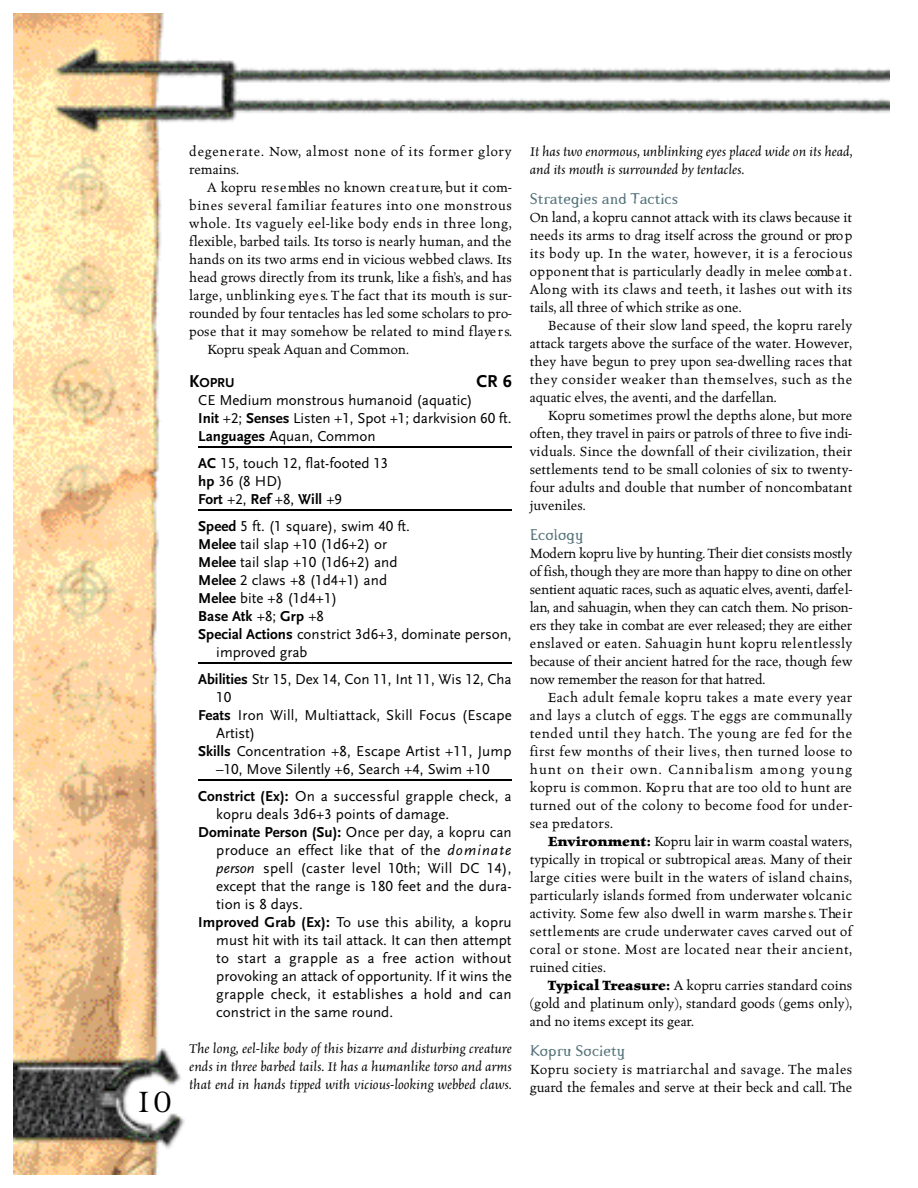
<style>
.page{position:relative;width:918px;height:1188px;background:#fff}
.page>*{position:absolute;margin:0;border:0;box-sizing:border-box;transform-origin:0 0}
.t1{font:34.5px "Alchemy Gold A24";color:#000}
.t2{font:700 18px "Scala Sans LF";color:#000}
.t3{font:15px/18px "Celestia Antiqua";color:#000;text-align:justify}
.t4{font:15px/18px "Scala Sans LF";color:#000}
.t5{font:500 15px/18px "Celestia Antiqua";color:#000;text-align:justify}
.t6{font:italic 500 15px/18px "Celestia Antiqua";color:#000;text-align:justify}
.t7{font:15px/18px "Celestia Antiqua";letter-spacing:.02em;color:#000}
.t8{font:15px "Scala Sans LF";letter-spacing:.02em;color:#000}
.t9{font:15px/18px "Celestia Antiqua";letter-spacing:.045em;color:#000}
.t10{font:15px "Celestia Antiqua";letter-spacing:.04em;color:#000}
.t11{font:15px "Celestia Antiqua";letter-spacing:.03em;color:#000}
.t12{font:15px "Pterra dactyl";color:#56747b}
.t13{font:700 15px "Scala Sans LF";color:#000}
.t14{font:700 13.5px "Scala Sans LF";color:#000}
.s1{font-size:18px}
.s2{font-weight:700}
.s3{font-weight:400}
.s4{font-style:italic}
</style>
<div class="page">
<img style="left:14px;top:14px;width:876px;height:1161px">
<hr style="left:198px;top:447px;width:314px;height:1px;background:#000">
<hr style="left:198px;top:510px;width:314px;height:1px;background:#000">
<hr style="left:198px;top:663px;width:314px;height:1px;background:#000">
<hr style="left:198px;top:780px;width:314px;height:1px;background:#000">
<h1 class="t1" style="left:134px;top:1085px;width:41px">10</h1>
<p class="t9" style="left:189px;top:143px;width:324px">degenerate. Now, almost none of its former glory remains.</p>
<p class="t3" style="left:207px;top:179px;width:306px">A kopru re s e mbles no known cre a t u re, but it com-</p>
<p class="t10" style="left:189px;top:199px;width:324px">bines several familiar features into one monstro u s</p>
<p class="t11" style="left:189px;top:217px;width:324px">whole. Its vaguely eel-like body ends in three long,</p>
<p class="t3" style="left:189px;top:233px;width:324px">flexible, barbed tails. Its torso is nearly human, and the</p>
<p class="t3" style="left:189px;top:251px;width:324px">hands on its two arms end in vicious webbed claws. Its</p>
<p class="t3" style="left:189px;top:269px;width:324px">head grows directly from its trunk, like a fish’s, and has</p>
<p class="t3" style="left:189px;top:287px;width:324px">large, unblinking eye s. T he fact that its mouth is sur-</p>
<p class="t3" style="left:189px;top:305px;width:324px">rounded by four tentacles has led some scholars to pro-</p>
<p class="t3" style="left:189px;top:323px;width:324px">pose that it may somehow be related to mind flaye r s.</p>
<p class="t3" style="left:207px;top:341px;width:203px">Kopru speak Aquan and Common.</p>
<p class="t14" style="left:189px;top:377px;width:47px"><span class="s1">K</span>OPRU</p>
<p class="t2" style="left:476px;top:373px;width:37px">CR 6</p>
<p class="t4" style="left:198px;top:392px;width:315px">CE Medium monstrous humanoid (aquatic)<br><span class="s2">Init</span> +2; <span class="s2">Senses</span> Listen +1, Spot +1; darkvision 60 ft.<br><span class="s2">Languages</span> Aquan, Common</p>
<p class="t4" style="left:198px;top:455px;width:192px"><span class="s2">AC</span> 15, touch 12, flat-footed 13 <span class="s2">hp</span> 36 (8 HD)<br><span class="s2">Fort</span> +2, <span class="s2">Ref</span> +8, <span class="s2">Will</span> +9</p>
<p class="t4" style="left:198px;top:518px;width:213px"><span class="s2">Speed</span> 5 ft. (1 square), swim 40 ft.</p>
<p class="t4" style="left:198px;top:536px;width:190px"><span class="s2">Melee</span> tail slap +10 (1d6+2) or</p>
<p class="t4" style="left:198px;top:554px;width:201px"><span class="s2">Melee</span> tail slap +10 (1d6+2) and</p>
<p class="t4" style="left:198px;top:572px;width:190px"><span class="s2">Melee</span> 2 claws +8 (1d4+1) and</p>
<p class="t4" style="left:198px;top:590px;width:140px"><span class="s2">Melee</span> bite +8 (1d4+1)</p>
<p class="t13" style="left:198px;top:610px;width:127px">Base Atk <span class="s3">+8;</span> Grp <span class="s3">+8</span></p>
<p class="t4" style="left:198px;top:626px;width:315px"><span class="s2">Special Actions</span> constrict 3d6+3, dominate person,</p>
<p class="t4" style="left:216px;top:644px;width:93px">improved grab</p>
<p class="t4" style="left:198px;top:671px;width:315px"><span class="s2">Abilities</span> Str 15, Dex 14, Con 11, Int 11, Wis 12, Cha</p>
<p class="t4" style="left:216px;top:689px;width:16px">10</p>
<p class="t4" style="left:198px;top:707px;width:315px"><span class="s2">Feats</span> Iron Will, Multiattack, Skill Focus (Escape</p>
<p class="t4" style="left:216px;top:725px;width:41px">Artist)</p>
<p class="t4" style="left:198px;top:743px;width:315px"><span class="s2">Skills</span> Concentration +8, Escape Artist +11, Jump</p>
<p class="t4" style="left:216px;top:761px;width:275px">–10, Move Silently +6, Search +4, Swim +10</p>
<p class="t4" style="left:198px;top:788px;width:315px"><span class="s2">Constrict (Ex):</span> On a successful grapple check, a</p>
<p class="t4" style="left:216px;top:806px;width:234px">kopru deals 3d6+3 points of damage.</p>
<p class="t4" style="left:198px;top:824px;width:315px"><span class="s2">Dominate Person (Su):</span> Once per day, a kopru can</p>
<p class="t4" style="left:216px;top:842px;width:297px">produce an effect like that of the <span class="s4">dominate</span></p>
<p class="t8" style="left:216px;top:862px;width:297px"><span class="s4">person</span> spell (caster level 10th; Will DC 14),</p>
<p class="t4" style="left:216px;top:878px;width:297px">except that the range is 180 feet and the dura-</p>
<p class="t4" style="left:216px;top:896px;width:88px">tion is 8 days.</p>
<p class="t4" style="left:198px;top:914px;width:315px"><span class="s2">Improved Grab (Ex):</span> To use this ability, a kopru</p>
<p class="t4" style="left:216px;top:932px;width:297px">must hit with its tail attack. It can then attempt</p>
<p class="t8" style="left:216px;top:952px;width:297px">to start a grapple as a free action without</p>
<p class="t4" style="left:216px;top:968px;width:297px">provoking an attack of opportunity. If it wins the</p>
<p class="t4" style="left:216px;top:986px;width:297px">grapple check, it establishes a hold and can</p>
<p class="t4" style="left:216px;top:1004px;width:178px">constrict in the same round.</p>
<p class="t6" style="left:189px;top:1040px;width:324px">The long, eel-like body of this bizarre and disturbing creature ends in three barbed tails. It has a humanlike torso and arms that end in hands tipped with vicious-looking webbed claws.</p>
<p class="t6" style="left:530px;top:143px;width:324px">It has two enormous, unblinking eyes placed wide on its head, and its mouth is surrounded by tentacles.</p>
<p class="t12" style="left:530px;top:193px;width:150px">Strategies and Tactics</p>
<p class="t3" style="left:530px;top:209px;width:324px">On land, a kopru cannot attack with its claws because it needs its arms to drag itself across the ground or pro p its body up. In the water, howe ve r, it is a fero c i o u s o p p o n e nt that is particularly deadly in melee comb a t .<br>Along with its claws and teeth, it lashes out with its tails, all three of which strike as one.</p>
<p class="t5" style="left:530px;top:317px;width:324px;text-indent:18px">Because of their slow land speed, the kopru rarely attack targets above the surface of the water. However, they have begun to prey upon sea-dwelling races that they consider weaker than themselves, such as the aquatic elves, the aventi, and the darfellan.</p>
<p class="t5" style="left:530px;top:407px;width:324px;text-indent:18px">Kopru sometimes prowl the depths alone, but more often, they travel in pairs or patrols of three to five indi&shy;viduals. Since the downfall of their civilization, their settlements tend to be small colonies of six to twenty&shy;four adults and double that number of noncombatant juveniles.</p>
<p class="t12" style="left:530px;top:529px;width:55px">Ecology</p>
<p class="t3" style="left:530px;top:545px;width:324px">Modern kopru live by hunting. T heir diet consists mostly of fish, though they are more than happy to dine on othe r s e ntie nt aquatic races, such as aquatic elve s, ave nti, darf e l&shy;la n, and sahuagin, when they can catch them. No prison&shy;ers they take in combat are ever released; they are eithe r e n s l a ved or eaten. Sahuagin hunt kopru re l e nt l e s s l y because of their ancient hatred for the race, though few n ow re m e mber the reason for that hatre d .</p>
<p class="t3" style="left:530px;top:689px;width:324px;text-indent:18px">Each adult female kopru takes a mate eve ry ye a r and lays a clutch of eggs. T he eggs are communally tended until they hatch. T he young are fed for the first few months of their live s, then turned loose to h u nt on their own. Cannibalism among yo u n g k o p ru is common. Ko p ru that are too old to hunt are turned out of the colony to become food for under&shy;sea pre d a t o r s.</p>
<p class="t3" style="left:530px;top:833px;width:324px;text-indent:18px"><span class="s2">Environment:</span> Kopru lair in warm coastal waters, typically in tropical or subtropical are a s. Many of the ir large cities we re built in the waters of island chains, p a rticularly islands formed from underwater vo l c a n i c a c t i v i t y. Some few also dwell in warm marshe s. T he i r s e t t l e m e nts are crude underwater caves carved out of coral or stone. Most are located near their ancient , ruined cities.</p>
<p class="t3" style="left:530px;top:977px;width:324px;text-indent:18px"><span class="s2">Typical Treasure:</span> A kopru carries standard coins (gold and platinum only), standard goods (gems only), and no items except its gear.</p>
<p class="t12" style="left:530px;top:1045px;width:97px">Kopru Society</p>
<p class="t7" style="left:530px;top:1061px;width:324px">Ko p ru society is matriarchal and savage. T he males g u a rd the females and serve at their beck and call. T he</p>
</div>
